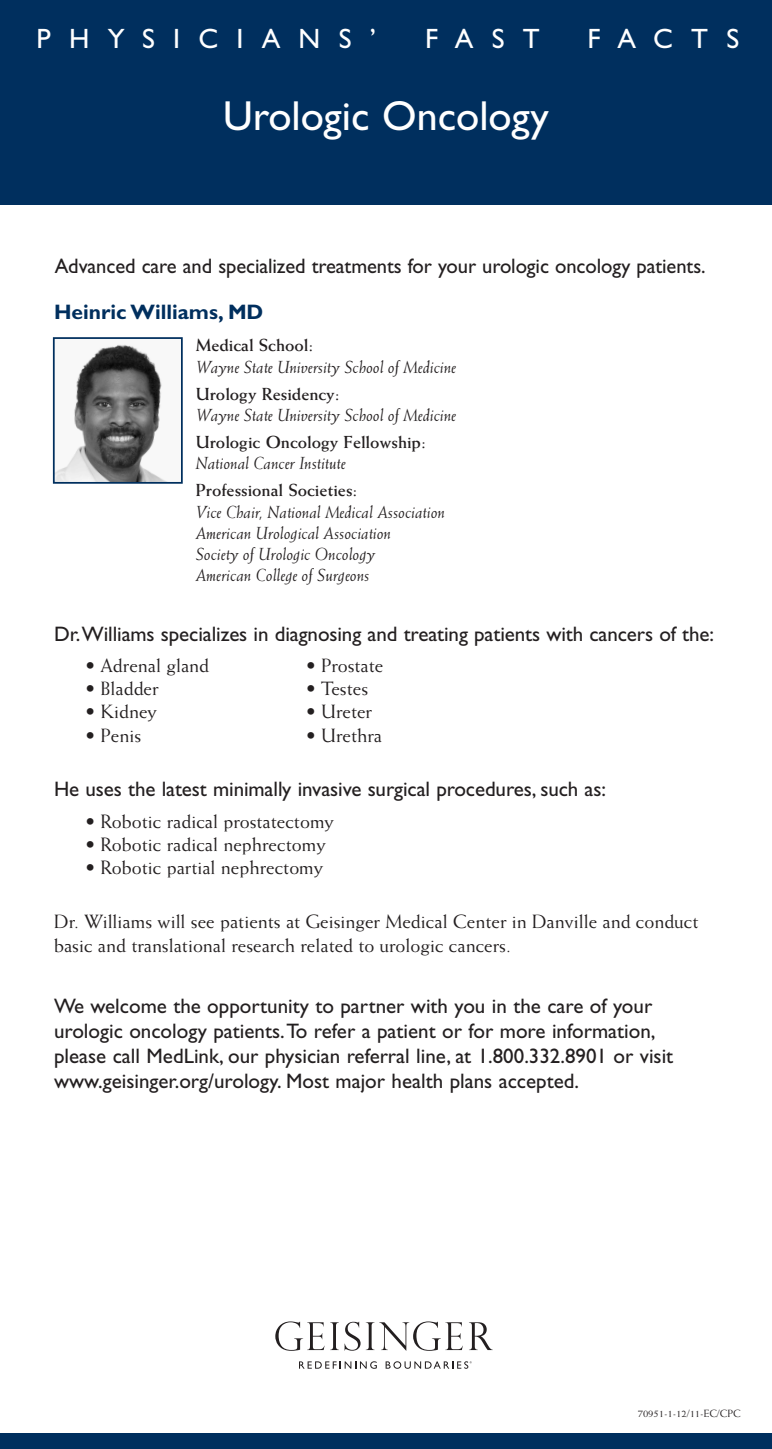
<style>
.page{position:relative;width:772px;height:1449px;background:#fff}
.page>*{position:absolute;margin:0;border:0;box-sizing:border-box;transform-origin:0 0}
.t1{font:42px "Gill Sans";color:#fff}
.t2{font:28px "Gill Sans";letter-spacing:.65em;color:#fff}
.t3{font:21px/25.2px "Gill Sans";letter-spacing:-.005em;color:#231f20}
.t4{font:700 21px "Gill Sans";color:#002f5e}
.t5{font:19.25px/23.1px "Weiss";color:#231f20}
.t6{font:italic 17.5px/21px "Weiss";color:#231f20}
.t7{font:700 17.5px "Weiss";color:#231f20}
.t8{font:10.5px "Weiss";color:#231f20}
</style>
<div class="page">
<div style="left:0;top:0;width:772px;height:205px;background:#002f5e"></div>
<div style="left:0;top:1433px;width:772px;height:16px;background:#002f5e"></div>
<img style="left:56px;top:344px;width:110px;height:137px">
<div style="left:53px;top:337px;width:130px;height:147px;border:2px solid #002f5e"></div>
<svg style="left:275px;top:1321px;width:49px;height:30px"></svg>
<svg style="left:330px;top:1322px;width:30px;height:29px"></svg>
<svg style="left:366px;top:1321px;width:97px;height:30px"></svg>
<svg style="left:469px;top:1322px;width:24px;height:28px"></svg>
<svg style="left:299px;top:1361px;width:78px;height:8px"></svg>
<svg style="left:385px;top:1361px;width:87px;height:8px"></svg>
<h2 class="t2" style="left:37px;top:28px;width:341px">PHYSICIANS’</h2>
<h2 class="t2" style="left:425px;top:28px;width:116px">FAST</h2>
<h2 class="t2" style="left:587px;top:28px;width:153px">FACTS</h2>
<h1 class="t1" style="left:223px;top:100px;width:327px">Urologic Oncology</h1>
<p class="t3" style="left:55px;top:255px;width:652px">Advanced care and specialized treatments for your urologic oncology patients.</p>
<p class="t4" style="left:54px;top:304px;width:211px">Heinric Williams, MD</p>
<p class="t7" style="left:196px;top:339px;width:119px">Medical School:</p>
<p class="t6" style="left:196px;top:358px;width:262px">Wayne State University School of Medicine</p>
<p class="t7" style="left:196px;top:387px;width:145px">Urology Residency:</p>
<p class="t6" style="left:196px;top:406px;width:262px">Wayne State University School of Medicine</p>
<p class="t7" style="left:196px;top:436px;width:231px">Urologic Oncology Fellowship:</p>
<p class="t6" style="left:196px;top:454px;width:152px">National Cancer Institute</p>
<p class="t7" style="left:196px;top:484px;width:163px">Professional Societies:</p>
<p class="t6" style="left:196px;top:503px;width:251px">Vice Chair, National Medical Association American Urological Association<br>Society of Urologic Oncology<br>American College of Surgeons</p>
<p class="t3" style="left:54px;top:623px;width:661px">Dr.Williams specializes in diagnosing and treating patients with cancers of the:</p>
<p class="t5" style="left:86px;top:656px;width:125px">• Adrenal gland</p>
<p class="t5" style="left:306px;top:656px;width:79px">• Prostate</p>
<p class="t5" style="left:86px;top:679px;width:75px">• Bladder</p>
<p class="t5" style="left:306px;top:679px;width:63px">• Testes</p>
<p class="t5" style="left:86px;top:702px;width:73px">• Kidney</p>
<p class="t5" style="left:306px;top:702px;width:67px">• Ureter</p>
<p class="t5" style="left:86px;top:725px;width:57px">• Penis</p>
<p class="t5" style="left:306px;top:725px;width:77px">• Urethra</p>
<p class="t3" style="left:54px;top:779px;width:553px">He uses the latest minimally invasive surgical procedures, such as:</p>
<p class="t5" style="left:86px;top:811px;width:250px">• Robotic radical prostatectomy</p>
<p class="t5" style="left:86px;top:834px;width:242px">• Robotic radical nephrectomy</p>
<p class="t5" style="left:86px;top:857px;width:239px">• Robotic partial nephrectomy</p>
<p class="t5" style="left:54px;top:912px;width:646px">Dr. Williams will see patients at Geisinger Medical Center in Danville and conduct basic and translational research related to urologic cancers.</p>
<p class="t3" style="left:54px;top:995px;width:621px">We welcome the opportunity to partner with you in the care of your urologic oncology patients.To refer a patient or for more information, please call MedLink, our physician referral line, at 1.800.332.8901 or visit www.geisinger.org/urology. Most major health plans accepted.</p>
<p class="t8" style="left:638px;top:1410px;width:104px">70951-1-12/11-EC/CPC</p>
</div>
